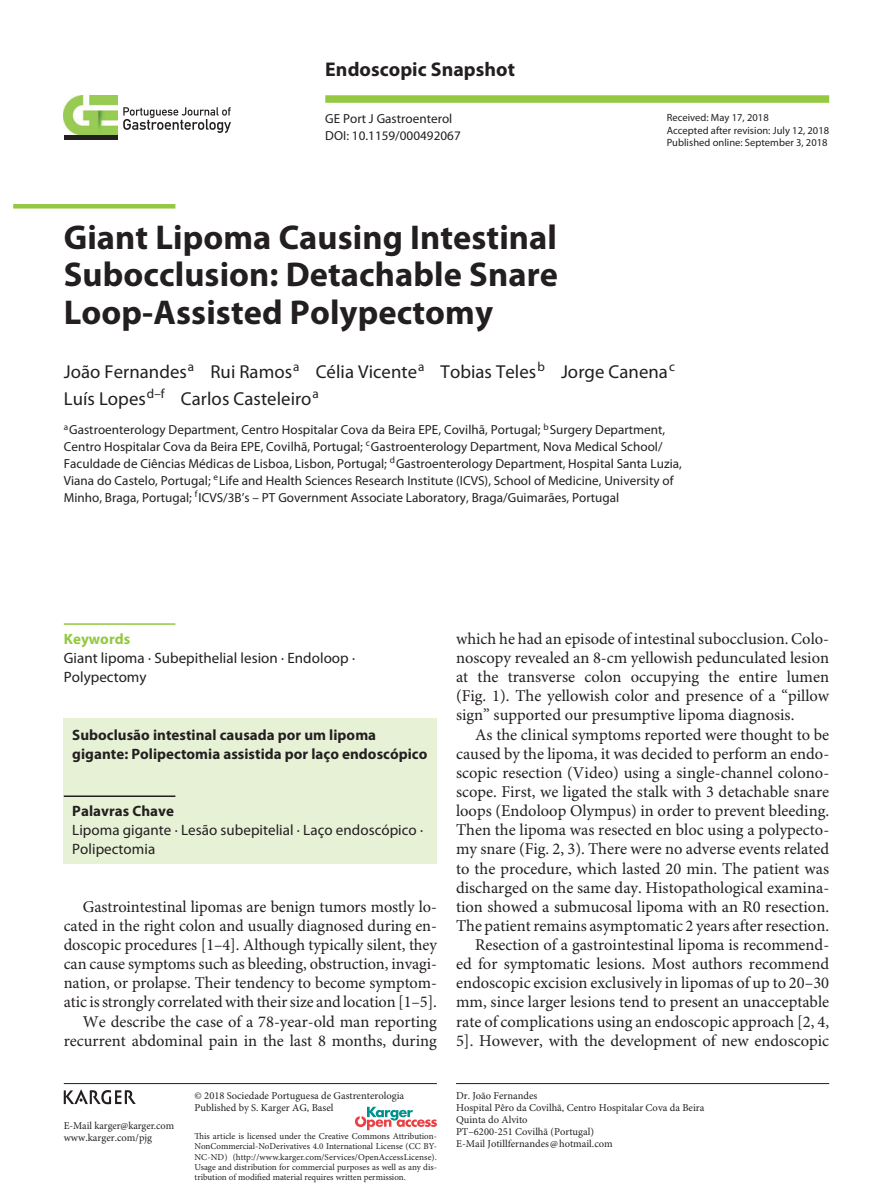
<style>
.page{position:relative;width:893px;height:1191px;background:#fff}
.page>*{position:absolute;margin:0;border:0;box-sizing:border-box;transform-origin:0 0}
.t1{font:700 34.5px/37.5px "Myriad Pro";letter-spacing:.005em;color:#231f20;text-align:justify}
.t2{font:700 19.8px "Myriad Pro";letter-spacing:.005em;color:#231f20}
.t3{font:18.75px/27px "Myriad Pro";letter-spacing:.005em;color:#231f20}
.t4{font:16.5px/19px "Minion Pro";color:#231f20;text-align:right}
.t5{font:15px/19.2px "Myriad Pro";letter-spacing:.005em;color:#231f20}
.t6{font:700 15px/19.2px "Myriad Pro";letter-spacing:.005em;color:#231f20}
.t7{font:700 15px "Myriad Pro";letter-spacing:.005em;color:#93c840}
.t8{font:13.2px/16.8px "Myriad Pro";letter-spacing:.005em;color:#231f20}
.t9{font:10.5px/12px "Minion Pro";color:#231f20}
.t10{font:10.5px/12.8px "Myriad Pro";letter-spacing:.005em;color:#231f20}
.t11{font:9px/10.2px "Minion Pro";color:#231f20;text-align:justify}
</style>
<div class="page">
<hr style="left:64px;top:1083px;width:373px;height:1px;background:#231f20">
<div style="left:325px;top:95px;width:504px;height:8px;background:#93c840"></div>
<hr style="left:456px;top:1083px;width:373px;height:1px;background:#231f20">
<div style="left:64px;top:718px;width:373px;height:145px;background:#e6f1d5"></div>
<hr style="left:13px;top:204px;width:162px;height:4px;background:#93c840">
<svg style="left:123px;top:107px;width:108px;height:26px"></svg>
<img style="left:64px;top:95px;width:54px;height:40px">
<hr style="left:64px;top:135px;width:54px;height:4px;background:#231f20">
<hr style="left:64px;top:623px;width:111px;height:2px;background:#93c840">
<hr style="left:64px;top:795px;width:111px;height:2px;background:#231f20">
<svg style="left:355px;top:1106px;width:82px;height:24px"></svg>
<img style="left:64px;top:1089px;width:71px;height:16px">
<p class="t2" style="left:325px;top:58px;width:191px">Endoscopic Snapshot</p>
<p class="t8" style="left:325px;top:110px;width:129px">GE Port J Gastroenterol</p>
<p class="t8" style="left:325px;top:127px;width:137px">DOI: 10.1159/000492067</p>
<p class="t10" style="left:667px;top:111px;width:164px">Received: May 17, 2018<br>Accepted after revision: July 12, 2018<br>Published online: September 3, 2018</p>
<h1 class="t1" style="left:64px;top:219px;width:496px">Giant Lipoma Causing Intestinal Subocclusion: Detachable Snare Loop-Assisted Polypectomy</h1>
<p class="t3" style="left:64px;top:358px;width:613px">João Fernandes<sup>a</sup> Rui Ramos<sup>a</sup> Célia Vicente<sup>a</sup> Tobias Teles<sup>b</sup> Jorge Canena<sup>c<br></sup>Luís Lopes<sup>d–f</sup> Carlos Casteleiro<sup>a</sup></p>
<p class="t8" style="left:64px;top:421px;width:620px"><sup>a</sup>Gastroenterology Department, Centro Hospitalar Cova da Beira EPE, Covilhã, Portugal; <sup>b</sup>Surgery Department, Centro Hospitalar Cova da Beira EPE, Covilhã, Portugal; <sup>c</sup>Gastroenterology Department, Nova Medical School/ Faculdade de Ciências Médicas de Lisboa, Lisbon, Portugal; <sup>d</sup>Gastroenterology Department, Hospital Santa Luzia, Viana do Castelo, Portugal; <sup>e</sup>Life and Health Sciences Research Institute (ICVS), School of Medicine, University of Minho, Braga, Portugal; <sup>f</sup>ICVS/3B’s – PT Government Associate Laboratory, Braga/Guimarães, Portugal</p>
<p class="t7" style="left:64px;top:630px;width:68px">Keywords</p>
<p class="t5" style="left:64px;top:649px;width:293px">Giant lipoma · Subepithelial lesion · Endoloop ·<br>Polypectomy</p>
<p class="t6" style="left:72px;top:725px;width:357px">Suboclusão intestinal causada por um lipoma gigante: Polipectomia assistida por laço endoscópico</p>
<p class="t6" style="left:72px;top:801px;width:103px">Palavras Chave</p>
<p class="t5" style="left:72px;top:821px;width:352px">Lipoma gigante · Lesão subepitelial · Laço endoscópico ·<br>Polipectomia</p>
<p class="t4" style="left:64px;top:897px;width:375px">Gastrointestinal lipomas are benign tumors mostly lo&shy;cated in the right colon and usually diagnosed during en&shy;doscopic procedures [1–4]. Although typically silent, they can cause symptoms such as bleeding, obstruction, invagi&shy;nation, or prolapse. Their tendency to become symptom&shy;atic is strongly correlated with their size and location [1–5].<br>We describe the case of a 78-year-old man reporting recurrent abdominal pain in the last 8 months, during</p>
<p class="t9" style="left:64px;top:1119px;width:112px;line-height:12.8px">E-Mail karger@karger.com www.karger.com/pjg</p>
<p class="t9" style="left:195px;top:1089px;width:211px">© 2018 Sociedade Portuguesa de Gastrenterologia<br>Published by S. Karger AG, Basel</p>
<p class="t11" style="left:195px;top:1131px;width:244px">This article is licensed under the Creative Commons Attribution-NonCommercial-NoDerivatives 4.0 International License (CC BY-NC-ND) (http://www.karger.com/Services/OpenAccessLicense).<br>Usage and distribution for commercial purposes as well as any dis&shy;tribution of modified material requires written permission.</p>
<p class="t4" style="left:456px;top:630px;width:375px;text-align:justify">which he had an episode of intestinal subocclusion. Colo&shy;noscopy revealed an 8-cm yellowish pedunculated lesion at the transverse colon occupying the entire lumen (Fig. 1). The yellowish color and presence of a “pillow sign” supported our presumptive lipoma diagnosis.</p>
<p class="t4" style="left:456px;top:725px;width:375px">As the clinical symptoms reported were thought to be caused by the lipoma, it was decided to perform an endo&shy;scopic resection (Video) using a single-channel colono&shy;scope. First, we ligated the stalk with 3 detachable snare loops (Endoloop Olympus) in order to prevent bleeding.<br>Then the lipoma was resected en bloc using a polypecto&shy;my snare (Fig. 2, 3). There were no adverse events related to the procedure, which lasted 20 min. The patient was discharged on the same day. Histopathological examina&shy;tion showed a submucosal lipoma with an R0 resection.<br>The patient remains asymptomatic 2 years after resection.<br>Resection of a gastrointestinal lipoma is recommend&shy;ed for symptomatic lesions. Most authors recommend endoscopic excision exclusively in lipomas of up to 20–30 mm, since larger lesions tend to present an unacceptable rate of complications using an endoscopic approach [2, 4, 5]. However, with the development of new endoscopic</p>
<p class="t9" style="left:456px;top:1089px;width:250px">Dr. João Fernandes<br>Hospital Pêro da Covilhã, Centro Hospitalar Cova da Beira Quinta do Alvito<br>PT–6200-251 Covilhã (Portugal)<br>E-Mail Jotillfernandes@hotmail.com</p>
</div>
